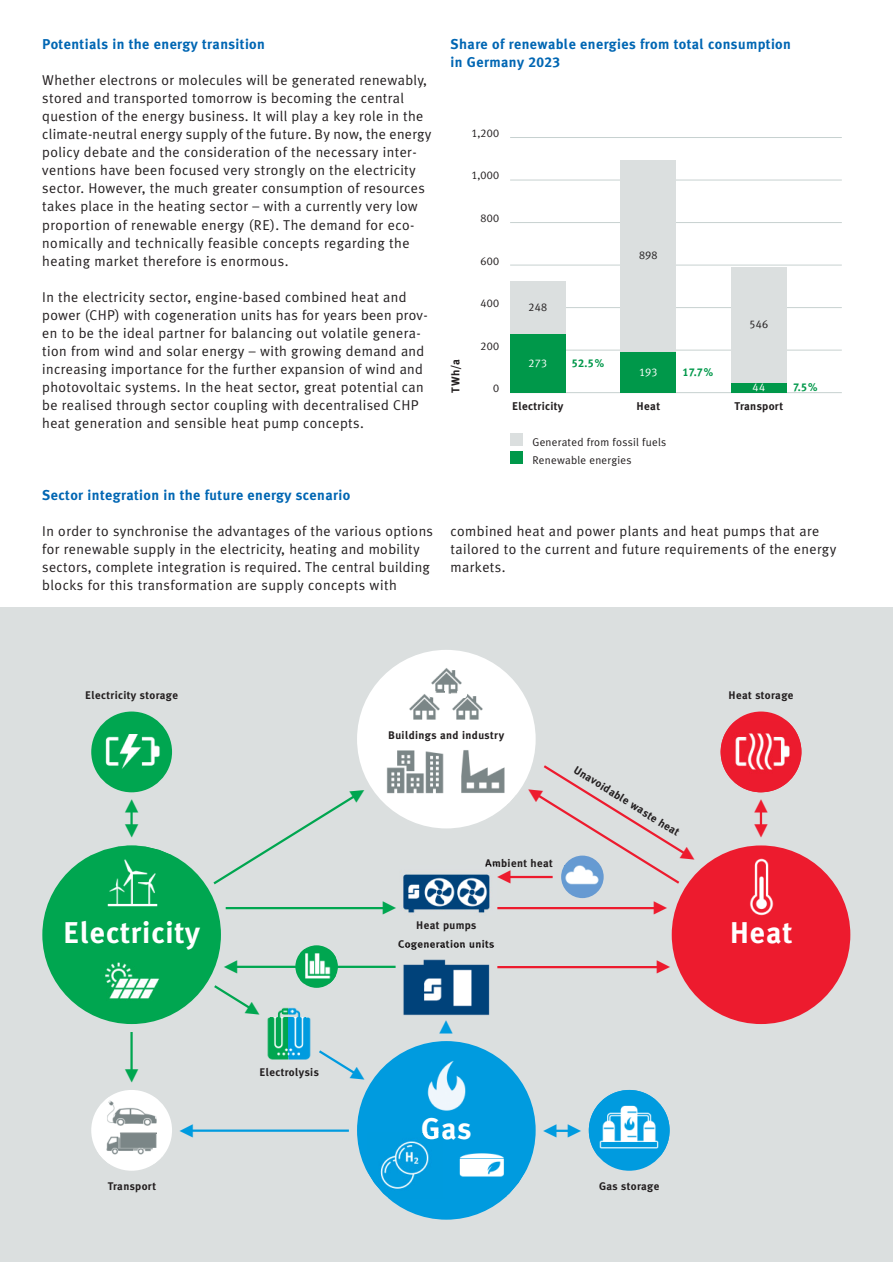
<style>
.page{position:relative;width:893px;height:1263px;background:#fff}
.page>*{position:absolute;margin:0;border:0;box-sizing:border-box;transform-origin:0 0}
.t1{font:700 30px "Meta Plus";letter-spacing:.025em;color:#fff}
.t2{font:14.25px/18px "Meta Plus Normal";letter-spacing:.025em;color:#231f20}
.t3{font:700 14.25px/18px "Meta Plus";letter-spacing:.025em;color:#0066b3}
.t4{font:11.25px "Meta Plus Normal";letter-spacing:.02em;color:#231f20}
.t5{font:11.25px "Meta Plus Normal Caps";letter-spacing:.025em;color:#231f20}
.t6{font:700 11.25px "Meta Plus";letter-spacing:.025em;color:#231f20}
.t7{font:11.25px "Meta Plus Bold Caps";color:#00984a}
.t8{font:11.25px "Meta Plus Normal Caps";letter-spacing:.025em;color:#fff}
.t9{font:700 11.1px "Meta Plus";letter-spacing:.035em;color:#231f20}
.s1{font-family:"Meta Plus Bold Caps";font-weight:400}
.s2{font-family:"Meta Plus";font-weight:700}
</style>
<div class="page">
<div style="left:0;top:607px;width:892px;height:655px;background:#dbdfdf"></div>
<div style="left:510px;top:451px;width:13px;height:13px;background:#00984a"></div>
<div style="left:510px;top:433px;width:13px;height:13px;background:#dbdfdf"></div>
<hr style="left:510px;top:392px;width:332px;height:1px;background:#c7d1d0">
<hr style="left:510px;top:350px;width:332px;height:1px;background:#c7d1d0">
<hr style="left:510px;top:307px;width:332px;height:1px;background:#c7d1d0">
<hr style="left:510px;top:265px;width:332px;height:1px;background:#c7d1d0">
<hr style="left:510px;top:222px;width:332px;height:1px;background:#c7d1d0">
<hr style="left:510px;top:180px;width:332px;height:1px;background:#c7d1d0">
<hr style="left:510px;top:137px;width:332px;height:1px;background:#c7d1d0">
<div style="left:510px;top:282px;width:55px;height:111px;background:#dbdfdf"></div>
<div style="left:510px;top:334px;width:55px;height:59px;background:#00984a"></div>
<div style="left:621px;top:160px;width:55px;height:233px;background:#dbdfdf"></div>
<div style="left:731px;top:267px;width:55px;height:126px;background:#dbdfdf"></div>
<div style="left:621px;top:352px;width:55px;height:41px;background:#00984a"></div>
<div style="left:731px;top:383px;width:55px;height:10px;background:#00984a"></div>
<div style="left:42px;top:845px;width:179px;height:179px;background:#00a650;border-radius:50%"></div>
<div style="left:357px;top:650px;width:179px;height:178px;background:#fff;border-radius:50%"></div>
<div style="left:91px;top:712px;width:81px;height:80px;background:#00a650;border-radius:50%"></div>
<div style="left:672px;top:845px;width:178px;height:179px;background:#ed1b2e;border-radius:50%"></div>
<div style="left:357px;top:1041px;width:179px;height:179px;background:#009bdf;border-radius:50%"></div>
<div style="left:91px;top:1090px;width:81px;height:81px;background:#fff;border-radius:50%"></div>
<div style="left:561px;top:856px;width:43px;height:42px;background:#669ad2;border-radius:50%"></div>
<div style="left:589px;top:1090px;width:80px;height:81px;background:#009bdf;border-radius:50%"></div>
<img style="left:589px;top:1090px;width:81px;height:65px">
<div style="left:721px;top:712px;width:80px;height:80px;background:#ed1b2e;border-radius:50%"></div>
<img style="left:720px;top:722px;width:82px;height:70px">
<img style="left:90px;top:846px;width:80px;height:61px">
<img style="left:105px;top:962px;width:54px;height:37px">
<img style="left:750px;top:858px;width:24px;height:58px">
<img style="left:427px;top:1061px;width:39px;height:50px">
<img style="left:452px;top:694px;width:31px;height:26px">
<img style="left:409px;top:694px;width:31px;height:26px">
<img style="left:431px;top:668px;width:31px;height:26px">
<img style="left:452px;top:692px;width:14px;height:5px">
<svg style="left:431px;top:692px;width:13px;height:5px"></svg>
<img style="left:461px;top:750px;width:55px;height:53px">
<img style="left:386px;top:750px;width:58px;height:44px">
<img style="left:459px;top:1153px;width:66px;height:43px">
<img style="left:368px;top:1141px;width:61px;height:57px">
<img style="left:422px;top:1133px;width:22px;height:7px">
<img style="left:107px;top:1098px;width:50px;height:28px">
<img style="left:97px;top:1132px;width:65px;height:32px">
<img style="left:105px;top:734px;width:55px;height:35px">
<img style="left:267px;top:1007px;width:44px;height:53px">
<img style="left:270px;top:1018px;width:35px;height:39px">
<svg style="left:283px;top:1009px;width:11px;height:4px"></svg>
<img style="left:393px;top:947px;width:106px;height:69px">
<img style="left:399px;top:947px;width:50px;height:3px">
<img style="left:416px;top:968px;width:60px;height:41px">
<img style="left:403px;top:874px;width:87px;height:39px">
<img style="left:407px;top:877px;width:80px;height:31px">
<hr style="left:130px;top:808px;width:3px;height:21px;background:#00a650">
<hr style="left:130px;top:1032px;width:3px;height:43px;background:#00a650">
<hr style="left:760px;top:808px;width:2px;height:21px;background:#ed1b2e">
<hr style="left:232px;top:966px;width:164px;height:2px;background:#00a650">
<hr style="left:187px;top:1130px;width:162px;height:2px;background:#009bdf">
<hr style="left:551px;top:1130px;width:20px;height:2px;background:#009bdf">
<hr style="left:505px;top:876px;width:48px;height:2px;background:#ed1b2e">
<svg style="left:295px;top:945px;width:43px;height:43px"></svg>
<img style="left:300px;top:949px;width:36px;height:34px">
<hr style="left:226px;top:907px;width:160px;height:2px;background:#00a650">
<hr style="left:497px;top:907px;width:161px;height:2px;background:#ed1b2e">
<hr style="left:497px;top:966px;width:161px;height:2px;background:#ed1b2e">
<svg style="left:130px;top:824px;width:3px;height:6px"></svg>
<svg style="left:759px;top:824px;width:4px;height:6px"></svg>
<svg style="left:759px;top:808px;width:4px;height:5px"></svg>
<svg style="left:187px;top:1129px;width:6px;height:3px"></svg>
<svg style="left:551px;top:1129px;width:6px;height:3px"></svg>
<svg style="left:485px;top:865px;width:26px;height:19px"></svg>
<svg style="left:213px;top:794px;width:144px;height:91px"></svg>
<svg style="left:214px;top:985px;width:39px;height:25px"></svg>
<svg style="left:319px;top:1050px;width:38px;height:26px"></svg>
<svg style="left:525px;top:763px;width:173px;height:123px"></svg>
<p class="t3" style="left:42px;top:36px;width:224px">Potentials in the energy transition</p>
<p class="t2" style="left:42px;top:72px;width:391px">Whether electrons or molecules will be generated renewably, stored and transported tomorrow is becoming the central question of the energy business. It will play a key role in the climate-neutral energy supply of the future. By now, the energy policy debate and the consideration of the necessary inter&shy;ventions have been focused very strongly on the electricity sector. However, the much greater consumption of resources takes place in the heating sector – with a currently very low proportion of renewable energy (RE). The demand for eco&shy;nomically and technically feasible concepts regarding the heating market therefore is enormous.</p>
<p class="t2" style="left:42px;top:289px;width:387px">In the electricity sector, engine-based combined heat and power (CHP) with cogeneration units has for years been prov - en to be the ideal partner for balancing out volatile genera&shy;tion from wind and solar energy – with growing demand and increasing importance for the further expansion of wind and photovoltaic systems. In the heat sector, great potential can be realised through sector coupling with decentralised CHP heat generation and sensible heat pump concepts.</p>
<p class="t3" style="left:451px;top:36px;width:342px">Share of renewable energies from total consumption in Germany <span class="s1">2023</span></p>
<p class="t6" style="left:451px;top:393px;width:35px;rotate:-90deg">TWh/a</p>
<p class="t5" style="left:471px;top:127px;width:29px">1,200</p>
<p class="t5" style="left:471px;top:169px;width:29px">1,000</p>
<p class="t5" style="left:481px;top:212px;width:20px">800</p>
<p class="t5" style="left:481px;top:254px;width:20px">600</p>
<p class="t5" style="left:480px;top:297px;width:20px">400</p>
<p class="t5" style="left:481px;top:339px;width:20px">200</p>
<p class="t5" style="left:493px;top:382px;width:8px">0</p>
<p class="t5" style="left:639px;top:249px;width:20px">898</p>
<p class="t5" style="left:528px;top:301px;width:20px">248</p>
<p class="t5" style="left:749px;top:318px;width:20px">546</p>
<p class="t8" style="left:528px;top:356px;width:20px">273</p>
<p class="t7" style="left:572px;top:356px;width:34px">52.5<span class="s2">%</span></p>
<p class="t8" style="left:639px;top:365px;width:20px">193</p>
<p class="t7" style="left:682px;top:365px;width:32px">17.7<span class="s2">%</span></p>
<p class="t8" style="left:752px;top:381px;width:14px">44</p>
<p class="t6" style="left:512px;top:402px;width:53px">Electricity</p>
<p class="t6" style="left:636px;top:402px;width:25px">Heat</p>
<p class="t6" style="left:734px;top:402px;width:50px">Transport</p>
<p class="t4" style="left:532px;top:438px;width:135px">Generated from fossil fuels</p>
<p class="t4" style="left:532px;top:456px;width:101px">Renewable energies</p>
<p class="t7" style="left:793px;top:381px;width:26px">7.5<span class="s2">%</span></p>
<p class="t3" style="left:42px;top:487px;width:309px">Sector integration in the future energy scenario</p>
<p class="t2" style="left:42px;top:523px;width:392px">In order to synchronise the advantages of the various options for renewable supply in the electricity, heating and mobility sectors, complete integration is required. The central building blocks for this transformation are supply concepts with</p>
<p class="t2" style="left:451px;top:523px;width:387px">combined heat and power plants and heat pumps that are tailored to the current and future requirements of the energy markets.</p>
<p class="t9" style="left:85px;top:691px;width:94px">Electricity storage</p>
<h1 class="t1" style="left:63px;top:921px;width:139px">Electricity</h1>
<p class="t9" style="left:259px;top:1068px;width:61px">Electrolysis</p>
<p class="t9" style="left:388px;top:731px;width:118px">Buildings and industry</p>
<p class="t9" style="left:485px;top:858px;width:69px">Ambient heat</p>
<p class="t9" style="left:577px;top:765px;width:124px;rotate:32deg">Unavoidable waste heat</p>
<p class="t9" style="left:416px;top:920px;width:62px">Heat pumps</p>
<p class="t9" style="left:398px;top:940px;width:98px">Cogeneration units</p>
<h1 class="t1" style="left:421px;top:1117px;width:52px">Gas</h1>
<p class="t9" style="left:108px;top:1182px;width:50px">Transport</p>
<p class="t9" style="left:599px;top:1182px;width:62px">Gas storage</p>
<p class="t9" style="left:728px;top:691px;width:66px">Heat storage</p>
<h1 class="t1" style="left:730px;top:921px;width:64px">Heat</h1>
</div>
